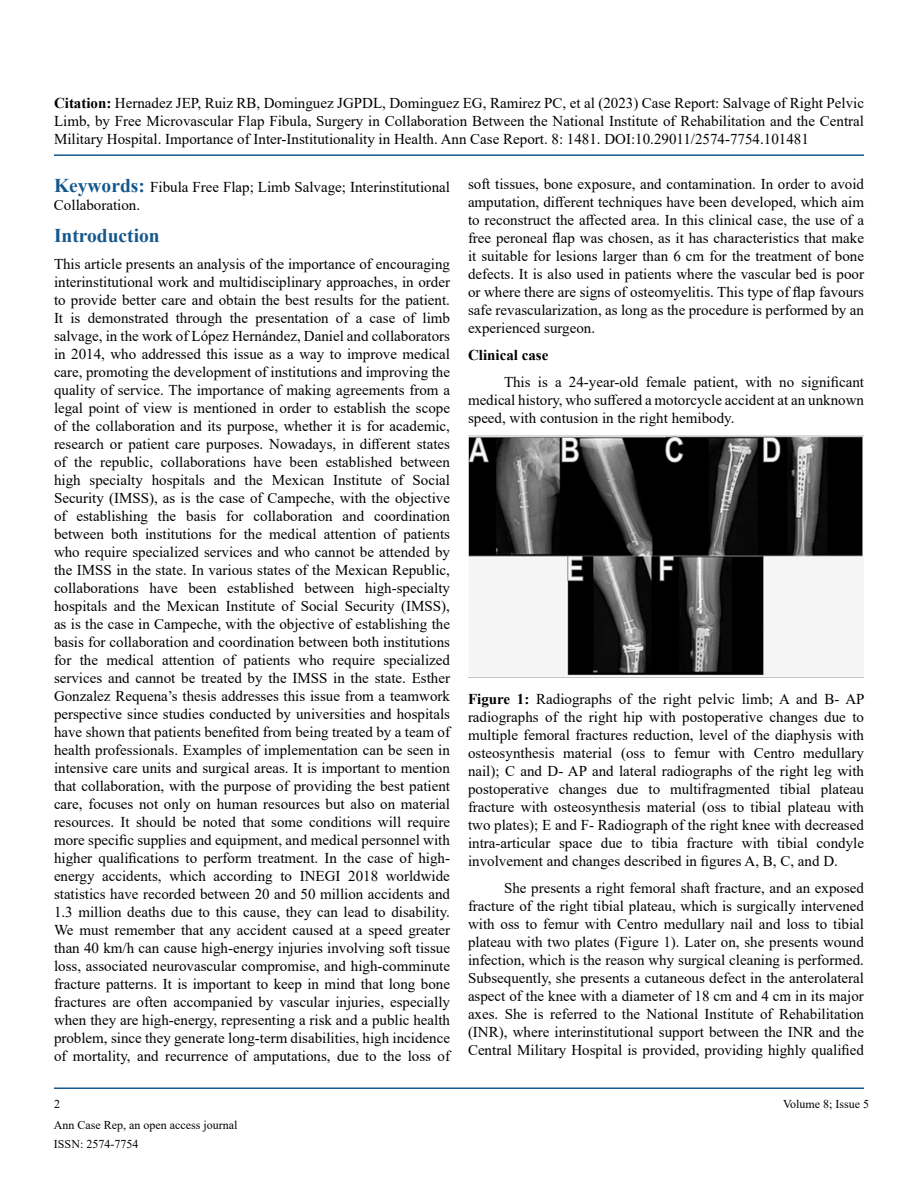
<style>
.page{position:relative;width:918px;height:1188px;background:#fff}
.page>*{position:absolute;margin:0;border:0;box-sizing:border-box;transform-origin:0 0}
.t1{font:700 19.5px "Times New Roman";color:#15588c}
.t2{font:15px/18px "Times New Roman";color:#000;text-align:justify}
.t3{font:700 15px "Times New Roman";color:#000}
.t4{font:12px/18.9px "Times New Roman";color:#000}
.s1{font-weight:700}
.s2{font-weight:700;font-size:19.5px;color:#15588c}
</style>
<div class="page">
<hr style="left:54px;top:154px;width:810px;height:2px;background:#15588c">
<hr style="left:54px;top:1088px;width:810px;height:1px;background:#15588c">
<img style="left:468px;top:435px;width:396px;height:241px">
<p class="t2" style="left:54px;top:93px;width:812px"><span class="s1">Citation:</span> Hernadez JEP, Ruiz RB, Dominguez JGPDL, Dominguez EG, Ramirez PC, et al (2023) Case Report: Salvage of Right Pelvic Limb, by Free Microvascular Flap Fibula, Surgery in Collaboration Between the National Institute of Rehabilitation and the Central Military Hospital. Importance of Inter-Institutionality in Health. Ann Case Report. 8: 1481. DOI:10.29011/2574-7754.101481</p>
<p class="t2" style="left:54px;top:177px;width:398px"><span class="s2">Keywords:</span> Fibula Free Flap; Limb Salvage; Interinstitutional<br>Collaboration.</p>
<h1 class="t1" style="left:54px;top:222px;width:107px">Introduction</h1>
<p class="t2" style="left:54px;top:255px;width:398px">This article presents an analysis of the importance of encouraging interinstitutional work and multidisciplinary approaches, in order to provide better care and obtain the best results for the patient.<br>It is demonstrated through the presentation of a case of limb salvage, in the work of López Hernández, Daniel and collaborators in 2014, who addressed this issue as a way to improve medical care, promoting the development of institutions and improving the quality of service. The importance of making agreements from a legal point of view is mentioned in order to establish the scope of the collaboration and its purpose, whether it is for academic, research or patient care purposes. Nowadays, in different states of the republic, collaborations have been established between high specialty hospitals and the Mexican Institute of Social Security (IMSS), as is the case of Campeche, with the objective of establishing the basis for collaboration and coordination between both institutions for the medical attention of patients who require specialized services and who cannot be attended by the IMSS in the state. In various states of the Mexican Republic, collaborations have been established between high-specialty hospitals and the Mexican Institute of Social Security (IMSS), as is the case in Campeche, with the objective of establishing the basis for collaboration and coordination between both institutions for the medical attention of patients who require specialized services and cannot be treated by the IMSS in the state. Esther Gonzalez Requena’s thesis addresses this issue from a teamwork perspective since studies conducted by universities and hospitals have shown that patients benefited from being treated by a team of health professionals. Examples of implementation can be seen in intensive care units and surgical areas. It is important to mention that collaboration, with the purpose of providing the best patient care, focuses not only on human resources but also on material resources. It should be noted that some conditions will require more specific supplies and equipment, and medical personnel with higher qualifications to perform treatment. In the case of high&shy;energy accidents, which according to INEGI 2018 worldwide statistics have recorded between 20 and 50 million accidents and 1.3 million deaths due to this cause, they can lead to disability.<br>We must remember that any accident caused at a speed greater than 40 km/h can cause high-energy injuries involving soft tissue loss, associated neurovascular compromise, and high-comminute fracture patterns. It is important to keep in mind that long bone fractures are often accompanied by vascular injuries, especially when they are high-energy, representing a risk and a public health problem, since they generate long-term disabilities, high incidence of mortality, and recurrence of amputations, due to the loss of</p>
<p class="t2" style="left:468px;top:174px;width:398px">soft tissues, bone exposure, and contamination. In order to avoid amputation, different techniques have been developed, which aim to reconstruct the affected area. In this clinical case, the use of a free peroneal flap was chosen, as it has characteristics that make it suitable for lesions larger than 6 cm for the treatment of bone defects. It is also used in patients where the vascular bed is poor or where there are signs of osteomyelitis. This type of flap favours safe revascularization, as long as the procedure is performed by an experienced surgeon.</p>
<p class="t3" style="left:468px;top:344px;width:82px">Clinical case</p>
<p class="t2" style="left:468px;top:372px;width:398px;text-indent:36px">This is a 24-year-old female patient, with no significant medical history, who suffered a motorcycle accident at an unknown speed, with contusion in the right hemibody.</p>
<p class="t2" style="left:468px;top:690px;width:398px"><span class="s1">Figure 1:</span> Radiographs of the right pelvic limb; A and B- AP radiographs of the right hip with postoperative changes due to multiple femoral fractures reduction, level of the diaphysis with osteosynthesis material (oss to femur with Centro medullary nail); C and D- AP and lateral radiographs of the right leg with postoperative changes due to multifragmented tibial plateau fracture with osteosynthesis material (oss to tibial plateau with two plates); E and F- Radiograph of the right knee with decreased intra-articular space due to tibia fracture with tibial condyle involvement and changes described in figures A, B, C, and D.</p>
<p class="t2" style="left:468px;top:879px;width:398px;text-indent:36px">She presents a right femoral shaft fracture, and an exposed fracture of the right tibial plateau, which is surgically intervened with oss to femur with Centro medullary nail and loss to tibial plateau with two plates (Figure 1). Later on, she presents wound infection, which is the reason why surgical cleaning is performed.<br>Subsequently, she presents a cutaneous defect in the anterolateral aspect of the knee with a diameter of 18 cm and 4 cm in its major axes. She is referred to the National Institute of Rehabilitation (INR), where interinstitutional support between the INR and the Central Military Hospital is provided, providing highly qualified</p>
<p class="t4" style="left:54px;top:1094px;width:7px">2</p>
<p class="t4" style="left:783px;top:1094px;width:88px">Volume 8; Issue 5</p>
<p class="t4" style="left:54px;top:1115px;width:185px">Ann Case Rep, an open access journal<br>ISSN: 2574-7754</p>
</div>
